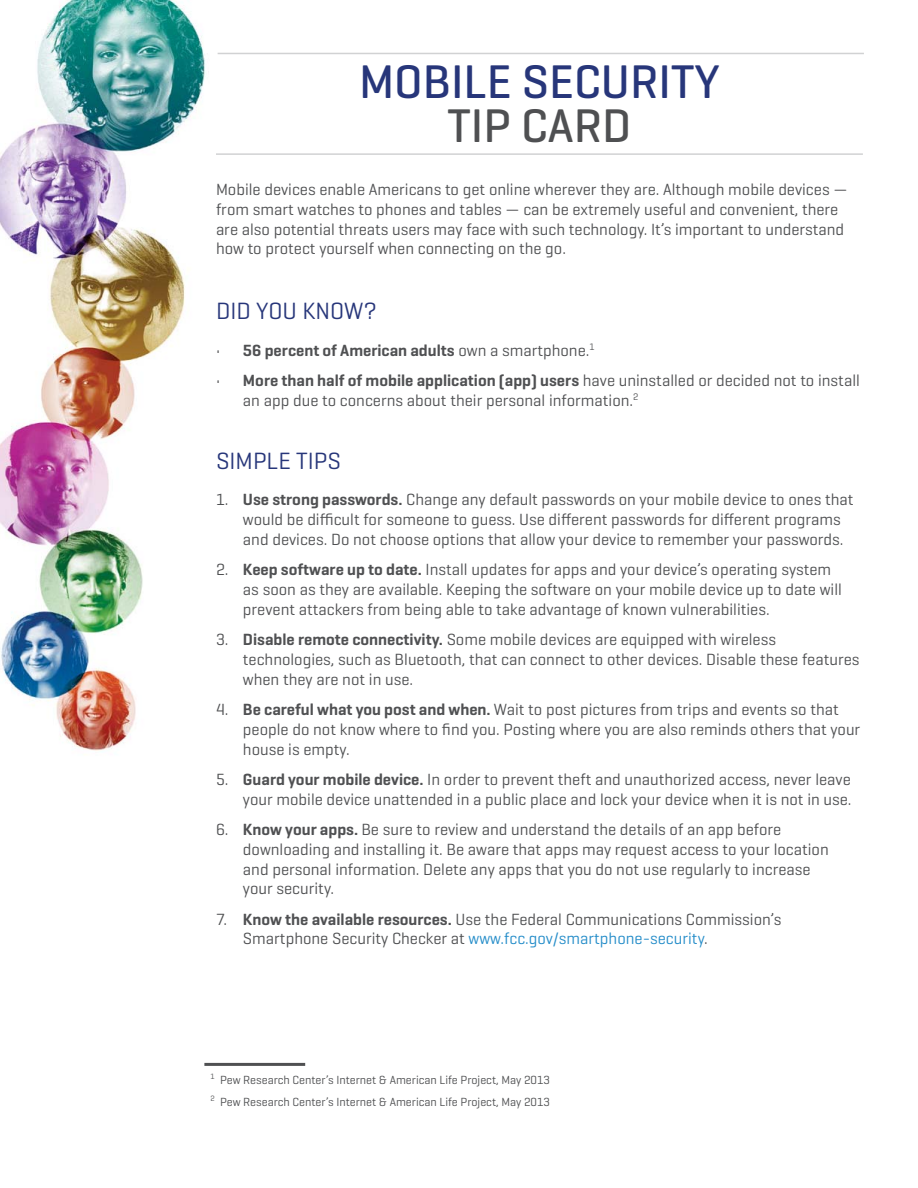
<style>
.page{position:relative;width:918px;height:1188px;background:#fff}
.page>*{position:absolute;margin:0;border:0;box-sizing:border-box;transform-origin:0 0}
.t1{font:500 48px "Geogrotesque";color:#27367a}
.t2{font:500 48px "Geogrotesque";color:#4f5052}
.t3{font:24px "Geogrotesque";color:#27367a}
.t4{font:16.5px/19.8px "Geogrotesque";color:#4f5052}
.t5{font:600 16.5px "Geogrotesque";color:#4f5052}
.t6{font:12px/22.2px "Geogrotesque";color:#4f5052}
.s1{font-weight:400}
.s2{font-weight:600}
.s3{color:#258dc9}
</style>
<div class="page">
<img style="left:0;top:0;width:206px;height:751px">
<hr style="left:218px;top:53px;width:646px;height:1px;background:#d1d2d3">
<hr style="left:216px;top:153px;width:647px;height:2px;background:#d1d2d3">
<hr style="left:204px;top:1063px;width:101px;height:3px;background:#4f5052">
<h1 class="t1" style="left:359px;top:54px;width:362px">MOBILE SECURITY</h1>
<h1 class="t2" style="left:448px;top:97px;width:185px">TIP CARD</h1>
<p class="t4" style="left:216px;top:181px;width:633px">Mobile devices enable Americans to get online wherever they are. Although mobile devices — from smart watches to phones and tables — can be extremely useful and convenient, there are also potential threats users may face with such technology. It’s important to understand how to protect yourself when connecting on the go.</p>
<h2 class="t3" style="left:216px;top:302px;width:163px">DID YOU KNOW?</h2>
<p class="t5" style="left:216px;top:343px;width:380px"><span class="s1">•</span> 56 percent of American adults <span class="s1">own a smartphone.</span><sup>1</sup></p>
<p class="t4" style="left:243px;top:371px;width:618px;text-indent:-27px">• <span class="s2">More than half of mobile application (app) users</span> have uninstalled or decided not to install an app due to concerns about their personal information.<sup>2</sup></p>
<h2 class="t3" style="left:216px;top:451px;width:127px">SIMPLE TIPS</h2>
<p class="t4" style="left:243px;top:491px;width:612px;text-indent:-27px">1. <span class="s2">Use strong passwords.</span> Change any default passwords on your mobile device to ones that would be difficult for someone to guess. Use different passwords for different programs and devices. Do not choose options that allow your device to remember your passwords.</p>
<p class="t4" style="left:243px;top:561px;width:600px;text-indent:-27px">2. <span class="s2">Keep software up to date.</span> Install updates for apps and your device’s operating system as soon as they are available. Keeping the software on your mobile device up to date will prevent attackers from being able to take advantage of known vulnerabilities.</p>
<p class="t4" style="left:243px;top:631px;width:618px;text-indent:-27px">3. <span class="s2">Disable remote connectivity.</span> Some mobile devices are equipped with wireless technologies, such as Bluetooth, that can connect to other devices. Disable these features when they are not in use.</p>
<p class="t4" style="left:243px;top:700px;width:619px;text-indent:-27px">4. <span class="s2">Be careful what you post and when.</span> Wait to post pictures from trips and events so that people do not know where to find you. Posting where you are also reminds others that your house is empty.</p>
<p class="t4" style="left:216px;top:770px;width:637px;text-align:right">5. <span class="s2">Guard your mobile device.</span> In order to prevent theft and unauthorized access, never leave your mobile device unattended in a public place and lock your device when it is not in use.</p>
<p class="t4" style="left:243px;top:820px;width:587px;text-indent:-27px">6. <span class="s2">Know your apps.</span> Be sure to review and understand the details of an app before downloading and installing it. Be aware that apps may request access to your location and personal information. Delete any apps that you do not use regularly to increase your security.</p>
<p class="t4" style="left:243px;top:910px;width:540px;text-indent:-27px">7. <span class="s2">Know the available resources.</span> Use the Federal Communications Commission’s<br>Smartphone Security Checker at <span class="s3">www.fcc.gov/smartphone-security</span>.</p>
<p class="t6" style="left:210px;top:1069px;width:341px"><sup>1</sup> Pew Research Center’s Internet &amp; American Life Project, May 2013<br><sup>2</sup> Pew Research Center’s Internet &amp; American Life Project, May 2013</p>
</div>
